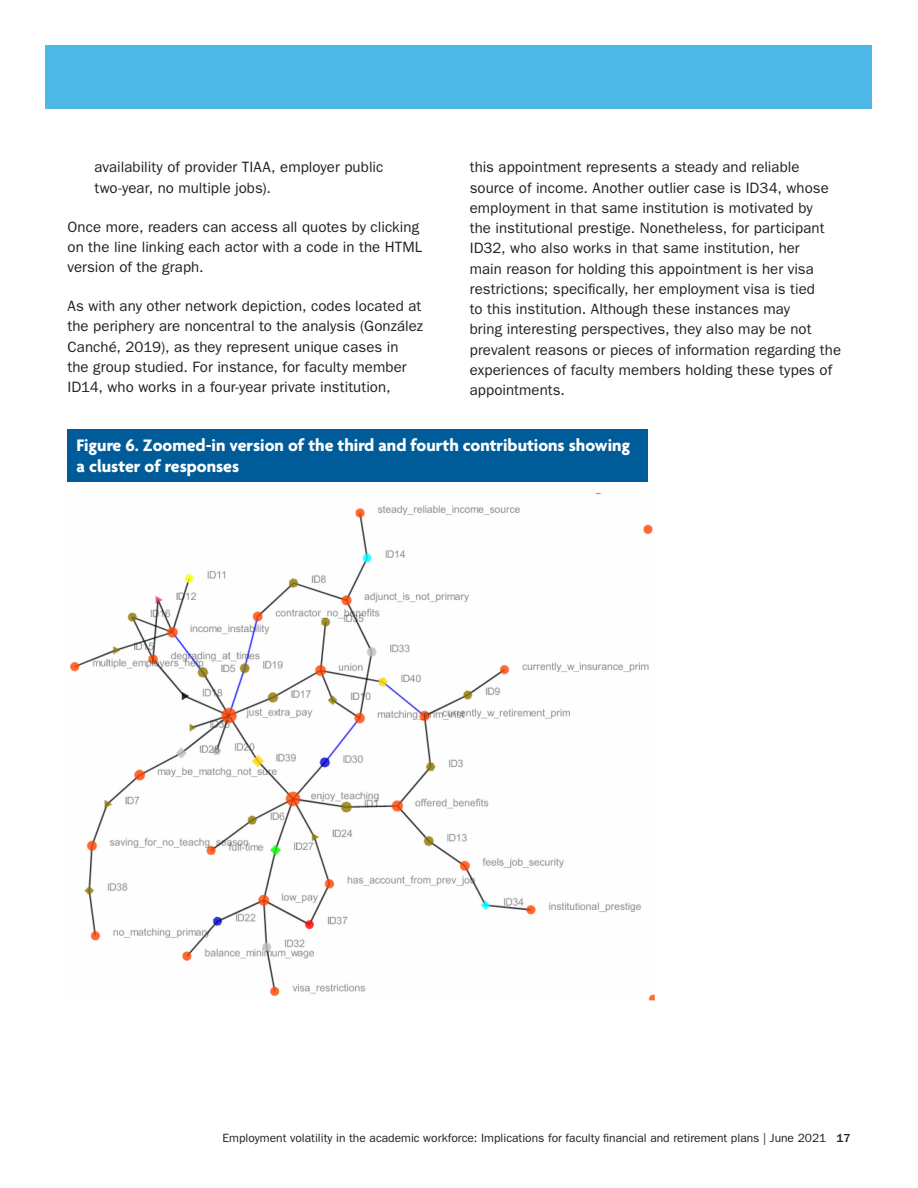
<style>
.page{position:relative;width:918px;height:1188px;background:#fff}
.page>*{position:absolute;margin:0;border:0;box-sizing:border-box;transform-origin:0 0}
._12B_Table_Header_Re{font:700 18px/21px "Agenda";color:#fff}
._7A_Body_Text__FG_10{font:15px/20.2px "ITC Franklin Gothic Std";letter-spacing:.005em;color:#231f20}
.t1{font:12px "ITC Franklin Gothic Std";color:#231f20}
.s1{font-weight:500}
</style>
<div class="page">
<div style="left:46px;top:46px;width:826px;height:63px;background:#4eb9e9"></div>
<div style="left:68px;top:429px;width:580px;height:53px;background:#005c98"></div>
<img style="left:67px;top:481px;width:588px;height:520px">
<p class="_7A_Body_Text__FG_10" style="left:94px;top:157px;width:290px">availability of provider TIAA, employer public two-year, no multiple jobs).</p>
<p class="_7A_Body_Text__FG_10" style="left:68px;top:216px;width:356px">Once more, readers can access all quotes by clicking on the line linking each actor with a code in the HTML version of the graph.</p>
<p class="_7A_Body_Text__FG_10" style="left:68px;top:296px;width:357px">As with any other network depiction, codes located at the periphery are noncentral to the analysis (González Canché, 2019), as they represent unique cases in the group studied. For instance, for faculty member ID14, who works in a four-year private institution,</p>
<p class="_7A_Body_Text__FG_10" style="left:470px;top:157px;width:373px">this appointment represents a steady and reliable source of income. Another outlier case is ID34, whose employment in that same institution is motivated by<br>the institutional prestige. Nonetheless, for participant ID32, who also works in that same institution, her<br>main reason for holding this appointment is her visa restrictions; specifically, her employment visa is tied<br>to this institution. Although these instances may<br>bring interesting perspectives, they also may be not prevalent reasons or pieces of information regarding the experiences of faculty members holding these types of appointments.</p>
<p class="_12B_Table_Header_Re" style="left:76px;top:436px;width:555px">Figure 6. Zoomed-in version of the third and fourth contributions showing a cluster of responses</p>
<p class="t1" style="left:223px;top:1131px;width:629px">Employment volatility in the academic workforce: Implications for faculty financial and retirement plans | June 2021 <span class="s1">17</span></p>
</div>
